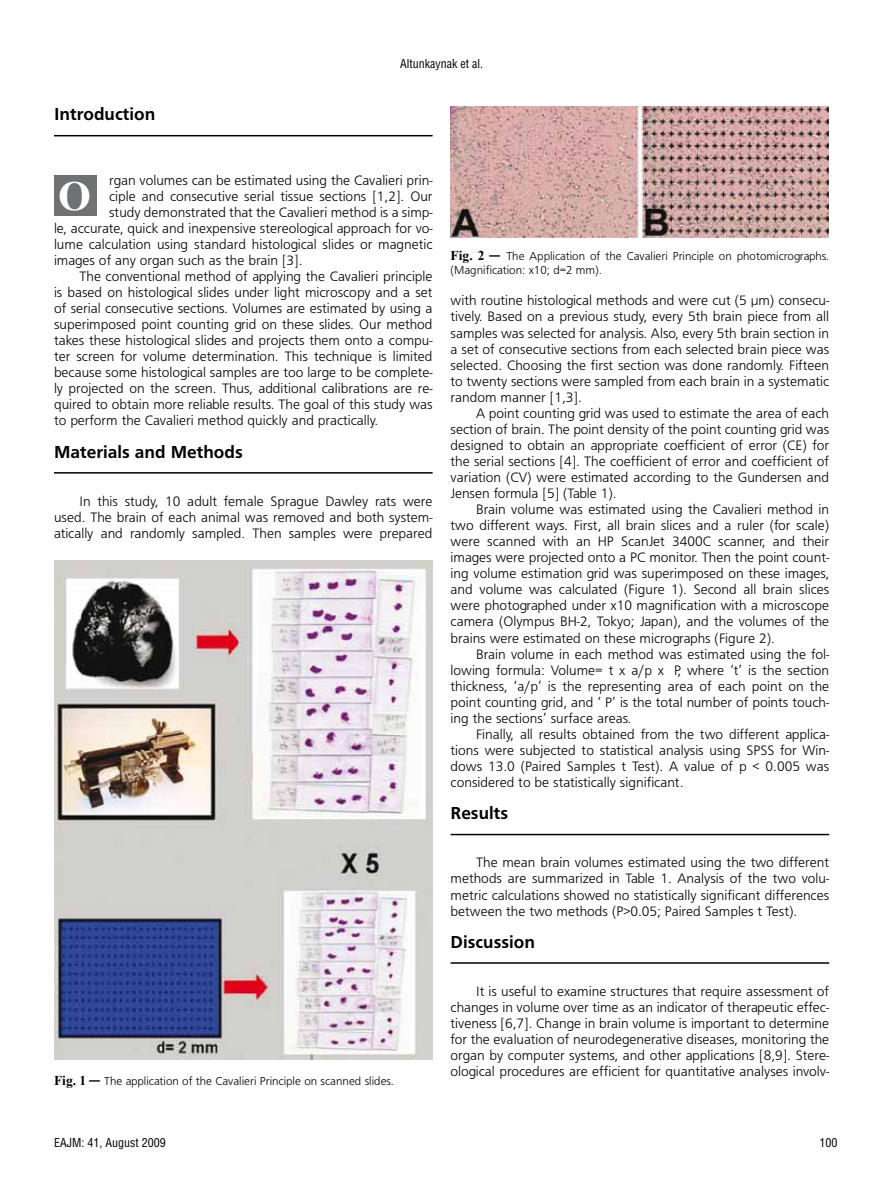
<style>
.page{position:relative;width:893px;height:1191px;background:#fff}
.page>*{position:absolute;margin:0;border:0;box-sizing:border-box;transform-origin:0 0}
.t1{font:700 42.15px "Times New Roman";color:#fff}
.t2{font:18px "Frugal Bold Tr";color:#000}
.t3{font:14.25px/16px "Frugal Normal Tr";color:#000;text-align:justify}
.t4{font:12px/14.4px "Frugal Normal Tr";color:#000}
.t5{font:12px "Helvetica Cond Normal Tr";color:#000}
.s1{font-family:"Times New Roman";font-weight:700;font-size:13.5px}
</style>
<div class="page">
<hr style="left:54px;top:135px;width:379px;height:1px;background:#000">
<hr style="left:54px;top:472px;width:379px;height:1px;background:#000">
<hr style="left:451px;top:833px;width:378px;height:2px;background:#000">
<hr style="left:451px;top:962px;width:378px;height:1px;background:#000">
<div style="left:54px;top:175px;width:42px;height:40px;background:#707172"></div>
<img style="left:54px;top:560px;width:379px;height:499px">
<img style="left:451px;top:106px;width:377px;height:131px">
<p class="t2" style="left:54px;top:104px;width:103px">Introduction</p>
<p class="t5" style="left:400px;top:56px;width:84px">Altunkaynak et al.</p>
<p class="t3" style="left:109px;top:172px;width:325px">rgan volumes can be estimated using the Cavalieri prin-</p>
<p class="t3" style="left:109px;top:188px;width:325px">ciple and consecutive serial tissue sections [1,2]. Our</p>
<p class="t3" style="left:109px;top:204px;width:325px">study demonstrated that the Cavalieri method is a simp-</p>
<p class="t3" style="left:54px;top:220px;width:380px">le, accurate, quick and inexpensive stereological approach for vo-</p>
<p class="t3" style="left:54px;top:236px;width:380px">lume calculation using standard histological slides or magnetic</p>
<p class="t3" style="left:54px;top:252px;width:250px">images of any organ such as the brain [3].</p>
<p class="t3" style="left:80px;top:268px;width:355px">The conventional method of applying the Cavalieri principle</p>
<p class="t3" style="left:54px;top:284px;width:380px">is based on histological slides under light microscopy and a set</p>
<p class="t3" style="left:54px;top:300px;width:380px">of serial consecutive sections. Volumes are estimated by using a</p>
<p class="t3" style="left:54px;top:316px;width:380px">superimposed point counting grid on these slides. Our method</p>
<p class="t3" style="left:54px;top:332px;width:380px">takes these histological slides and projects them onto a compu-</p>
<p class="t3" style="left:54px;top:348px;width:380px">ter screen for volume determination. This technique is limited</p>
<p class="t3" style="left:54px;top:364px;width:380px">because some histological samples are too large to be complete-</p>
<p class="t3" style="left:54px;top:380px;width:380px">ly projected on the screen. Thus, additional calibrations are re-</p>
<p class="t3" style="left:54px;top:396px;width:380px">quired to obtain more reliable results. The goal of this study was</p>
<p class="t3" style="left:54px;top:412px;width:326px">to perform the Cavalieri method quickly and practically.</p>
<p class="t2" style="left:54px;top:441px;width:190px">Materials and Methods</p>
<p class="t3" style="left:54px;top:493px;width:380px;text-indent:26px">In this study, 10 adult female Sprague Dawley rats were used. The brain of each animal was removed and both system&shy;atically and randomly sampled. Then samples were prepared</p>
<p class="t1" style="left:58px;top:171px;width:34px">O</p>
<p class="t4" style="left:54px;top:1073px;width:341px"><span class="s1">Fig. 1</span> <sup>_</sup> The application of the Cavalieri Principle on scanned slides.</p>
<p class="t4" style="left:451px;top:248px;width:380px"><span class="s1">Fig. 2</span> <sup>_</sup> The Application of the Cavalieri Principle on photomicrographs. (Magnification: x10; d=2 mm).</p>
<p class="t3" style="left:451px;top:292px;width:380px">with routine histological methods and were cut (5 µm) consecu-</p>
<p class="t3" style="left:451px;top:309px;width:380px">tively. Based on a previous study, every 5th brain piece from all</p>
<p class="t3" style="left:451px;top:325px;width:380px">samples was selected for analysis. Also, every 5th brain section in</p>
<p class="t3" style="left:451px;top:341px;width:380px">a set of consecutive sections from each selected brain piece was</p>
<p class="t3" style="left:451px;top:357px;width:380px">selected. Choosing the first section was done randomly. Fifteen</p>
<p class="t3" style="left:451px;top:373px;width:380px">to twenty sections were sampled from each brain in a systematic</p>
<p class="t3" style="left:451px;top:389px;width:133px">random manner [1,3].</p>
<p class="t3" style="left:476px;top:405px;width:355px">A point counting grid was used to estimate the area of each</p>
<p class="t3" style="left:451px;top:421px;width:380px">section of brain. The point density of the point counting grid was</p>
<p class="t3" style="left:451px;top:437px;width:380px">designed to obtain an appropriate coefficient of error (CE) for</p>
<p class="t3" style="left:451px;top:453px;width:380px">the serial sections [4]. The coefficient of error and coefficient of</p>
<p class="t3" style="left:451px;top:469px;width:380px">variation (CV) were estimated according to the Gundersen and</p>
<p class="t3" style="left:451px;top:485px;width:167px">Jensen formula [5] (Table 1).</p>
<p class="t3" style="left:476px;top:501px;width:355px">Brain volume was estimated using the Cavalieri method in</p>
<p class="t3" style="left:451px;top:517px;width:380px">two different ways. First, all brain slices and a ruler (for scale)</p>
<p class="t3" style="left:451px;top:533px;width:380px">were scanned with an HP ScanJet 3400C scanner, and their</p>
<p class="t3" style="left:451px;top:549px;width:380px">images were projected onto a PC monitor. Then the point count-</p>
<p class="t3" style="left:451px;top:565px;width:380px">ing volume estimation grid was superimposed on these images,</p>
<p class="t3" style="left:451px;top:581px;width:380px">and volume was calculated (Figure 1). Second all brain slices</p>
<p class="t3" style="left:451px;top:597px;width:380px">were photographed under x10 magnification with a microscope</p>
<p class="t3" style="left:451px;top:613px;width:380px">camera (Olympus BH-2, Tokyo; Japan), and the volumes of the</p>
<p class="t3" style="left:451px;top:629px;width:326px">brains were estimated on these micrographs (Figure 2).</p>
<p class="t3" style="left:476px;top:645px;width:355px">Brain volume in each method was estimated using the fol-</p>
<p class="t3" style="left:451px;top:662px;width:380px">lowing formula: Volume= t x a/p x ΣP, where ‘t’ is the section</p>
<p class="t3" style="left:451px;top:678px;width:380px">thickness, ‘a/p’ is the representing area of each point on the</p>
<p class="t3" style="left:451px;top:694px;width:380px">point counting grid, and ‘ΣP’ is the total number of points touch-</p>
<p class="t3" style="left:451px;top:710px;width:182px">ing the sections’ surface areas.</p>
<p class="t3" style="left:476px;top:726px;width:355px">Finally, all results obtained from the two different applica-</p>
<p class="t3" style="left:451px;top:742px;width:380px">tions were subjected to statistical analysis using SPSS for Win-</p>
<p class="t3" style="left:451px;top:758px;width:380px">dows 13.0 (Paired Samples t Test). A value of p &lt; 0.005 was</p>
<p class="t3" style="left:451px;top:774px;width:234px">considered to be statistically significant.</p>
<p class="t2" style="left:451px;top:803px;width:59px">Results</p>
<p class="t3" style="left:451px;top:854px;width:380px;text-indent:26px">The mean brain volumes estimated using the two different methods are summarized in Table 1. Analysis of the two volu&shy;metric calculations showed no statistically significant differences between the two methods (P&gt;0.05; Paired Samples t Test).</p>
<p class="t2" style="left:451px;top:931px;width:86px">Discussion</p>
<p class="t3" style="left:451px;top:983px;width:380px;text-indent:26px">It is useful to examine structures that require assessment of changes in volume over time as an indicator of therapeutic effec&shy;tiveness [6,7]. Change in brain volume is important to determine for the evaluation of neurodegenerative diseases, monitoring the organ by computer systems, and other applications [8,9]. Stere&shy;ological procedures are efficient for quantitative analyses involv-</p>
<p class="t5" style="left:54px;top:1134px;width:113px">EAJM: 41, August 2009</p>
<p class="t5" style="left:819px;top:1134px;width:19px">100</p>
</div>
